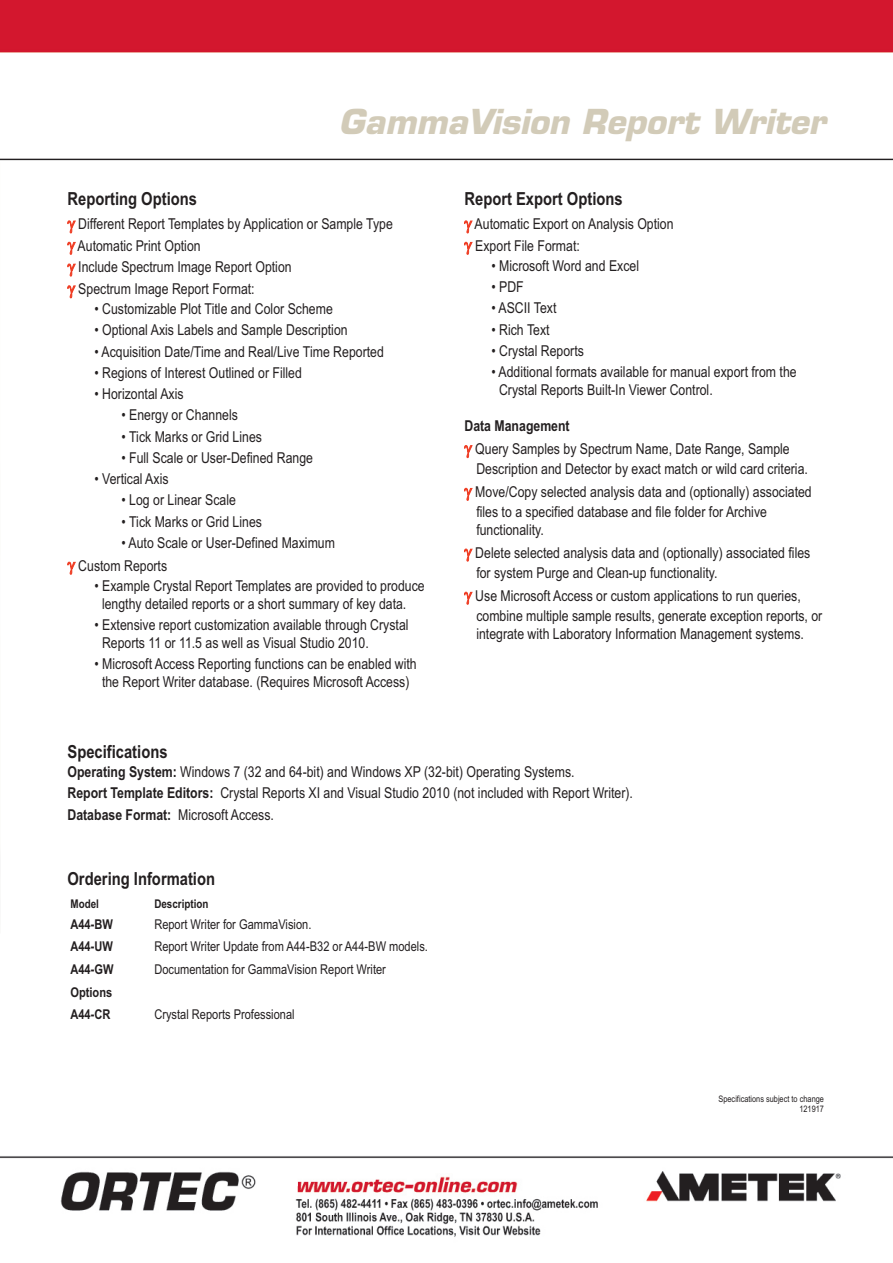
<style>
.page{position:relative;width:893px;height:1263px;background:#fff}
.page>*{position:absolute;margin:0;border:0;box-sizing:border-box;transform-origin:0 0}
.t1{font:36px "EGG Eurostile";color:#d2cbb8}
.t2{font:700 18px "Arial Narrow";color:#231f20}
.t3{font:15px/18px "Arial Narrow";color:#231f20}
.t4{font:700 15px "Arial Narrow";color:#231f20}
.t5{font:13.5px "Arial Narrow";color:#231f20}
.t6{font:700 13.5px/22.6px "Arial Narrow";color:#231f20}
.t7{font:700 12px "Arial Narrow";color:#231f20}
.t8{font:9px/10.8px "Arial Narrow";color:#231f20;text-align:right}
.s1{font-weight:700}
</style>
<div class="page">
<img style="left:0;top:0;width:893px;height:1237px">
<hr style="left:0;top:162px;width:1px;height:771px;background:#fff">
<div style="left:68px;top:896px;width:83px;height:17px;background:#fff"></div>
<div style="left:151px;top:896px;width:378px;height:17px;background:#fff"></div>
<div style="left:68px;top:915px;width:83px;height:21px;background:#fff"></div>
<div style="left:151px;top:915px;width:378px;height:21px;background:#fff"></div>
<div style="left:68px;top:937px;width:83px;height:21px;background:#fff"></div>
<div style="left:151px;top:937px;width:378px;height:21px;background:#fff"></div>
<div style="left:68px;top:960px;width:83px;height:21px;background:#fff"></div>
<div style="left:151px;top:960px;width:378px;height:21px;background:#fff"></div>
<div style="left:68px;top:983px;width:83px;height:21px;background:#fff"></div>
<div style="left:151px;top:983px;width:378px;height:21px;background:#fff"></div>
<div style="left:68px;top:1005px;width:83px;height:21px;background:#fff"></div>
<div style="left:151px;top:1005px;width:378px;height:21px;background:#fff"></div>
<svg style="left:68px;top:221px;width:7px;height:12px"></svg>
<svg style="left:68px;top:242px;width:7px;height:12px"></svg>
<svg style="left:68px;top:264px;width:7px;height:12px"></svg>
<svg style="left:68px;top:286px;width:7px;height:12px"></svg>
<svg style="left:68px;top:562px;width:7px;height:12px"></svg>
<svg style="left:465px;top:221px;width:7px;height:12px"></svg>
<svg style="left:465px;top:242px;width:7px;height:12px"></svg>
<svg style="left:465px;top:445px;width:7px;height:13px"></svg>
<svg style="left:465px;top:488px;width:7px;height:12px"></svg>
<svg style="left:465px;top:549px;width:7px;height:12px"></svg>
<svg style="left:465px;top:592px;width:7px;height:12px"></svg>
<h1 class="t1" style="left:338px;top:100px;width:488px">GammaVision Report Writer</h1>
<p class="t2" style="left:67px;top:188px;width:131px">Reporting Options</p>
<p class="t3" style="left:78px;top:213px;width:317px;line-height:21.6px">Different Report Templates by Application or Sample Type Automatic Print Option<br>Include Spectrum Image Report Option<br>Spectrum Image Report Format:</p>
<p class="t3" style="left:94px;top:300px;width:240px">• Customizable Plot Title and Color Scheme</p>
<p class="t3" style="left:94px;top:321px;width:255px">• Optional Axis Labels and Sample Description</p>
<p class="t3" style="left:94px;top:342px;width:291px">• Acquisition Date/Time and Real/Live Time Reported</p>
<p class="t3" style="left:94px;top:364px;width:209px">• Regions of Interest Outlined or Filled</p>
<p class="t3" style="left:94px;top:385px;width:91px">• Horizontal Axis</p>
<p class="t3" style="left:121px;top:406px;width:118px">• Energy or Channels</p>
<p class="t3" style="left:121px;top:427px;width:142px">• Tick Marks or Grid Lines</p>
<p class="t3" style="left:121px;top:449px;width:193px">• Full Scale or User-Defined Range</p>
<p class="t3" style="left:94px;top:470px;width:76px">• Vertical Axis</p>
<p class="t3" style="left:121px;top:491px;width:116px">• Log or Linear Scale</p>
<p class="t3" style="left:121px;top:512px;width:142px">• Tick Marks or Grid Lines</p>
<p class="t3" style="left:78px;top:531px;width:258px;line-height:22.8px;text-indent:43px">• Auto Scale or User-Defined Maximum<br>Custom Reports</p>
<p class="t3" style="left:102px;top:576px;width:324px;text-indent:-8px">• Example Crystal Report Templates are provided to produce lengthy detailed reports or a short summary of key data.</p>
<p class="t3" style="left:102px;top:616px;width:308px;text-indent:-8px">• Extensive report customization available through Crystal<br>Reports 11 or 11.5 as well as Visual Studio 2010.</p>
<p class="t3" style="left:94px;top:655px;width:324px;text-align:center">• Microsoft Access Reporting functions can be enabled with the Report Writer database. (Requires Microsoft Access)</p>
<p class="t2" style="left:464px;top:188px;width:160px">Report Export Options</p>
<p class="t3" style="left:475px;top:213px;width:200px;line-height:21.6px">Automatic Export on Analysis Option<br>Export File Format:</p>
<p class="t3" style="left:491px;top:257px;width:149px">• Microsoft Word and Excel</p>
<p class="t3" style="left:491px;top:278px;width:34px">• PDF</p>
<p class="t3" style="left:491px;top:299px;width:66px">• ASCII Text</p>
<p class="t3" style="left:491px;top:320px;width:60px">• Rich Text</p>
<p class="t3" style="left:491px;top:342px;width:94px">• Crystal Reports</p>
<p class="t3" style="left:499px;top:363px;width:299px;text-indent:-8px">• Additional formats available for manual export from the<br>Crystal Reports Built-In Viewer Control.</p>
<p class="t4" style="left:464px;top:417px;width:107px">Data Management</p>
<p class="t3" style="left:475px;top:439px;width:334px;line-height:20.1px">Query Samples by Spectrum Name, Date Range, Sample<br>Description and Detector by exact match or wild card criteria.</p>
<p class="t3" style="left:475px;top:482px;width:338px;line-height:20.1px">Move/Copy selected analysis data and (optionally) associated files to a specified database and file folder for Archive</p>
<p class="t3" style="left:475px;top:518px;width:337px;line-height:22.8px">functionality.<br>Delete selected analysis data and (optionally) associated files</p>
<p class="t3" style="left:475px;top:561px;width:327px;line-height:22.8px">for system Purge and Clean-up functionality.<br>Use Microsoft Access or custom applications to run queries,</p>
<p class="t3" style="left:476px;top:606px;width:347px">combine multiple sample results, generate exception reports, or integrate with Laboratory Information Management systems.</p>
<p class="t2" style="left:67px;top:741px;width:102px">Specifications</p>
<p class="t3" style="left:67px;top:761px;width:567px;line-height:21.3px"><span class="s1">Operating System:</span> Windows 7 (32 and 64-bit) and Windows XP (32-bit) Operating Systems.<br><span class="s1">Report Template Editors:</span> Crystal Reports XI and Visual Studio 2010 (not included with Report Writer).<br><span class="s1">Database Format:</span> Microsoft Access.</p>
<p class="t2" style="left:67px;top:869px;width:149px">Ordering Information</p>
<p class="t7" style="left:70px;top:896px;width:30px">Model</p>
<p class="t7" style="left:154px;top:896px;width:56px">Description</p>
<p class="t6" style="left:70px;top:913px;width:44px">A44-BW</p>
<p class="t5" style="left:154px;top:916px;width:159px">Report Writer for GammaVision.</p>
<p class="t6" style="left:70px;top:935px;width:44px">A44-UW</p>
<p class="t5" style="left:154px;top:939px;width:275px">Report Writer Update from A44-B32 or A44-BW models.</p>
<p class="t6" style="left:70px;top:958px;width:45px">A44-GW</p>
<p class="t5" style="left:154px;top:961px;width:233px">Documentation for GammaVision Report Writer</p>
<p class="t6" style="left:70px;top:981px;width:43px">Options<br>A44-CR</p>
<p class="t5" style="left:154px;top:1007px;width:142px">Crystal Reports Professional</p>
<p class="t8" style="left:718px;top:1093px;width:107px">Specifications subject to change<br>121917</p>
</div>
